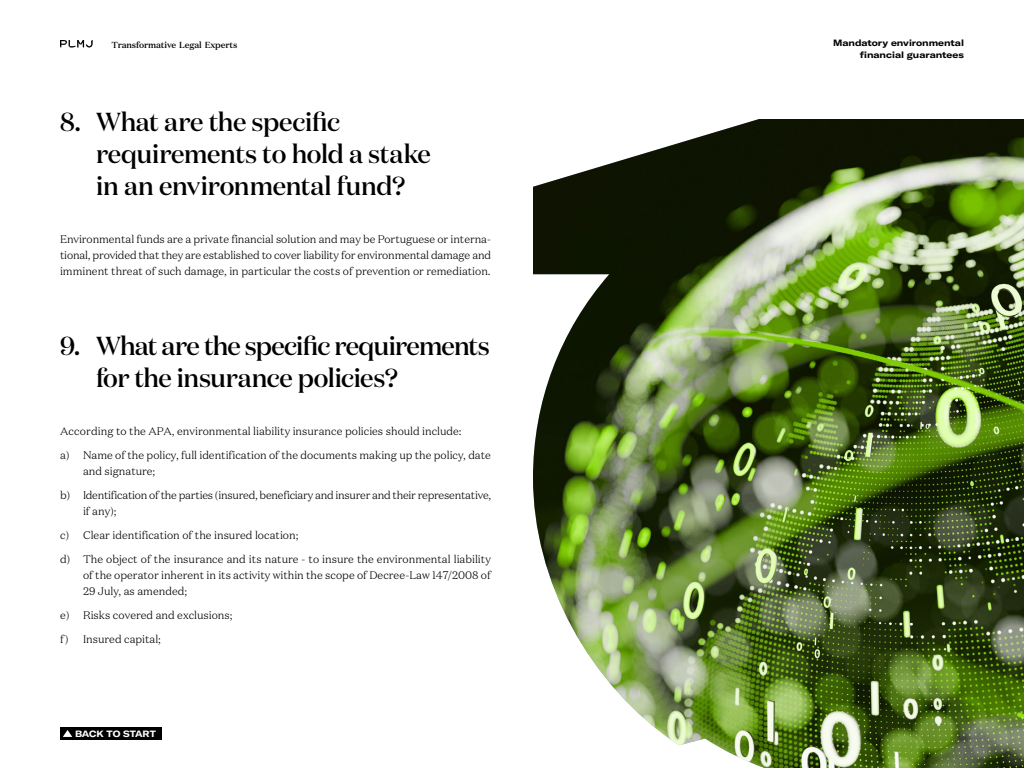
<style>
.page{position:relative;width:1024px;height:768px;background:#fff}
.page>*{position:absolute;margin:0;border:0;box-sizing:border-box;transform-origin:0 0}
.t1{font:500 26px/32px "Domaine Display";letter-spacing:-.015em;color:#000}
.t2{font:300 11px/24px "Domaine Text";color:#000}
.t3{font:300 11px/24px "Domaine Text";letter-spacing:-.02em;color:#000}
.t4{font:700 expanded 9px/12px "GT America";color:#000;text-align:right}
.t5{font:700 expanded 9px "GT America";letter-spacing:-.01em;color:#fff}
.t6{font:500 8.8px "Domaine Text";letter-spacing:-.02em;color:#000}
</style>
<div class="page">
<svg style="left:60px;top:40px;width:33px;height:8px"></svg>
<img style="left:533px;top:119px;width:491px;height:649px">
<div style="left:60px;top:727px;width:102px;height:13px;background:#000"></div>
<svg style="left:63px;top:730px;width:9px;height:7px"></svg>
<p class="t6" style="left:111px;top:39px;width:128px">Transformative Legal Experts</p>
<p class="t4" style="left:833px;top:36px;width:132px">Mandatory environmental financial guarantees</p>
<h1 class="t1" style="left:96px;top:106px;width:337px;text-indent:-36px">8. What are the specific requirements to hold a stake in an environmental fund?</h1>
<p class="t2" style="left:60px;top:231px;width:433px;line-height:16px;text-align:justify">Environmental funds are a private financial solution and may be Portuguese or interna&shy;tional, provided that they are established to cover liability for environmental damage and imminent threat of such damage, in particular the costs of prevention or remediation.</p>
<h1 class="t1" style="left:96px;top:330px;width:395px;text-indent:-36px">9. What are the specific requirements for the insurance policies?</h1>
<p class="t2" style="left:60px;top:419px;width:433px">According to the APA, environmental liability insurance policies should include:<br>a) Name of the policy, full identification of the documents making up the policy, date</p>
<p class="t3" style="left:60px;top:459px;width:433px;text-indent:23px">and signature;<br>b) Identification of the parties (insured, beneficiary and insurer and their representative,</p>
<p class="t2" style="left:60px;top:499px;width:432px;text-indent:23px">if any);<br>c) Clear identification of the insured location;<br>d) The object of the insurance and its nature - to insure the environmental liability</p>
<p class="t2" style="left:83px;top:567px;width:409px;line-height:16px">of the operator inherent in its activity within the scope of Decree-Law 147/2008 of<br>29 July, as amended;</p>
<p class="t2" style="left:60px;top:603px;width:174px">e) Risks covered and exclusions; f) Insured capital;</p>
<p class="t5" style="left:75px;top:728px;width:82px">BACK TO START</p>
</div>
